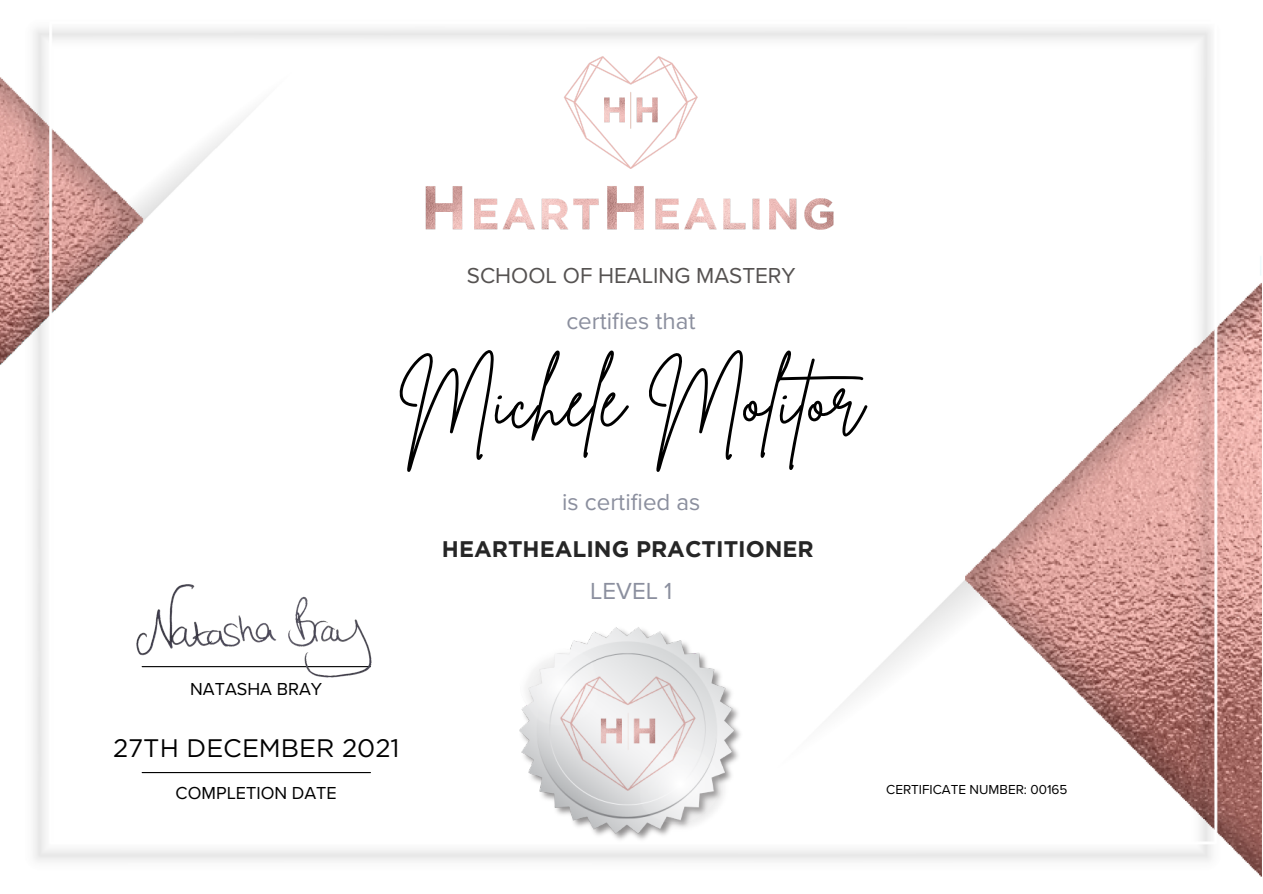
<style>
.page{position:relative;width:1263px;height:894px;background:#fff}
.page>*{position:absolute;margin:0;border:0;box-sizing:border-box;transform-origin:0 0}
.t1{font:75.75px "Brittany Signature";color:#000}
.t2{font:25.35px "Gotham";color:#000}
.t3{font:24.15px "Proxima Nova";color:#8b8f9e}
.t4{font:700 22.5px "Gotham";color:#262626}
.t5{font:22.5px "Proxima Nova";color:#555251}
.t6{font:18px "Proxima Nova";color:#000}
.t7{font:13.5px "Proxima Nova";color:#000}
</style>
<div class="page">
<img style="left:0;top:28px;width:1262px;height:849px">
<img style="left:404px;top:37px;width:454px;height:226px">
<img style="left:520px;top:626px;width:222px;height:216px">
<hr style="left:142px;top:771px;width:228px;height:1px;background:#000">
<img style="left:123px;top:578px;width:266px;height:104px">
<p class="t5" style="left:467px;top:265px;width:330px">SCHOOL OF HEALING MASTERY</p>
<p class="t3" style="left:566px;top:310px;width:131px">certifies that</p>
<p class="t1" style="left:399px;top:350px;width:487px">Michele Molitor</p>
<p class="t6" style="left:190px;top:680px;width:133px">NATASHA BRAY</p>
<p class="t2" style="left:113px;top:736px;width:288px">27TH DECEMBER 2021</p>
<p class="t3" style="left:562px;top:491px;width:140px">is certified as</p>
<p class="t4" style="left:442px;top:540px;width:373px">HEARTHEALING PRACTITIONER</p>
<p class="t3" style="left:590px;top:580px;width:84px">LEVEL 1</p>
<p class="t6" style="left:176px;top:784px;width:163px">COMPLETION DATE</p>
<p class="t7" style="left:886px;top:783px;width:183px">CERTIFICATE NUMBER: 00165</p>
</div>
